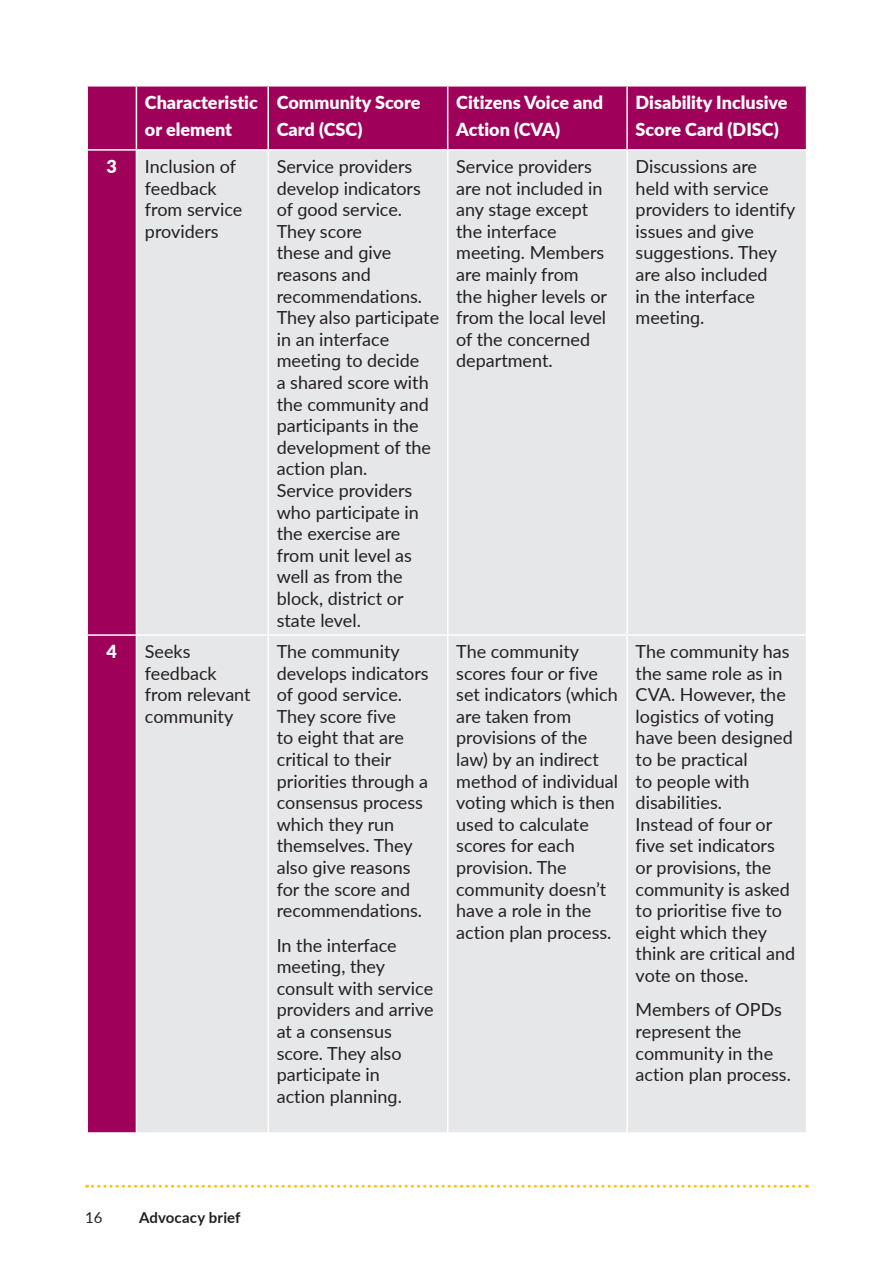
<style>
.page{position:relative;width:893px;height:1263px;background:#fff}
.page>*{position:absolute;margin:0;border:0;box-sizing:border-box;transform-origin:0 0}
.t1{font:18px/21.6px "Lato";color:#231f20}
.t2{font:900 18px/27px "Lato";color:#fff}
.t3{font:700 15px "Lato";letter-spacing:.01em;color:#231f20}
.t4{font:15px "Lato";color:#231f20}
</style>
<div class="page">
<div style="left:88px;top:87px;width:718px;height:1045px;background:#9f015a"></div>
<div style="left:137px;top:151px;width:669px;height:981px;background:#e6e7e9"></div>
<hr style="left:136px;top:87px;width:1px;height:62px;background:#fff">
<hr style="left:267px;top:87px;width:2px;height:62px;background:#fff">
<hr style="left:447px;top:87px;width:1px;height:62px;background:#fff">
<hr style="left:626px;top:87px;width:2px;height:62px;background:#fff">
<hr style="left:86px;top:149px;width:50px;height:2px;background:#fff">
<hr style="left:136px;top:149px;width:132px;height:2px;background:#fff">
<hr style="left:268px;top:149px;width:180px;height:2px;background:#fff">
<hr style="left:448px;top:149px;width:179px;height:2px;background:#fff">
<hr style="left:627px;top:149px;width:180px;height:2px;background:#fff">
<hr style="left:136px;top:151px;width:1px;height:483px;background:#fff">
<hr style="left:267px;top:151px;width:2px;height:483px;background:#fff">
<hr style="left:447px;top:151px;width:1px;height:483px;background:#fff">
<hr style="left:626px;top:151px;width:2px;height:483px;background:#fff">
<hr style="left:86px;top:634px;width:50px;height:2px;background:#fff">
<hr style="left:136px;top:634px;width:132px;height:2px;background:#fff">
<hr style="left:136px;top:636px;width:1px;height:496px;background:#fff">
<hr style="left:268px;top:634px;width:180px;height:2px;background:#fff">
<hr style="left:267px;top:636px;width:2px;height:496px;background:#fff">
<hr style="left:448px;top:634px;width:179px;height:2px;background:#fff">
<hr style="left:447px;top:636px;width:1px;height:496px;background:#fff">
<hr style="left:627px;top:634px;width:180px;height:2px;background:#fff">
<hr style="left:626px;top:636px;width:2px;height:496px;background:#fff">
<svg style="left:87px;top:1185px;width:720px;height:3px"></svg>
<p class="t2" style="left:145px;top:88px;width:114px">Characteristic or element</p>
<p class="t2" style="left:277px;top:88px;width:145px">Community Score<br>Card (CSC)</p>
<p class="t2" style="left:456px;top:88px;width:148px">Citizens Voice and<br>Action (CVA)</p>
<p class="t2" style="left:636px;top:88px;width:153px">Disability Inclusive<br>Score Card (DISC)</p>
<p class="t2" style="left:107px;top:152px;width:12px">3</p>
<p class="t1" style="left:145px;top:155px;width:99px">Inclusion of feedback from service providers</p>
<p class="t1" style="left:277px;top:155px;width:164px">Service providers develop indicators of good service.<br>They score<br>these and give reasons and recommendations.<br>They also participate in an interface meeting to decide<br>a shared score with the community and participants in the development of the action plan.</p>
<p class="t1" style="left:277px;top:479px;width:144px">Service providers who participate in the exercise are from unit level as well as from the block, district or state level.</p>
<p class="t2" style="left:107px;top:637px;width:12px">4</p>
<p class="t1" style="left:145px;top:640px;width:107px">Seeks feedback from relevant community</p>
<p class="t1" style="left:277px;top:640px;width:153px">The community develops indicators of good service.<br>They score five<br>to eight that are critical to their priorities through a consensus process which they run themselves. They also give reasons for the score and recommendations.</p>
<p class="t1" style="left:277px;top:933px;width:158px">In the interface meeting, they consult with service providers and arrive at a consensus score. They also participate in<br>action planning.</p>
<p class="t1" style="left:456px;top:155px;width:152px">Service providers are not included in any stage except the interface meeting. Members are mainly from the higher levels or from the local level of the concerned department.</p>
<p class="t1" style="left:636px;top:155px;width:161px">Discussions are held with service providers to identify issues and give suggestions. They are also included<br>in the interface meeting.</p>
<p class="t1" style="left:456px;top:640px;width:163px">The community scores four or five set indicators (which are taken from provisions of the law) by an indirect method of individual voting which is then used to calculate scores for each provision. The community doesn’t have a role in the action plan process.</p>
<p class="t1" style="left:636px;top:640px;width:159px">The community has the same role as in<br>CVA. However, the logistics of voting have been designed to be practical<br>to people with disabilities.</p>
<p class="t1" style="left:636px;top:813px;width:161px">Instead of four or five set indicators or provisions, the community is asked to prioritise five to eight which they think are critical and vote on those.</p>
<p class="t1" style="left:636px;top:998px;width:157px">Members of OPDs represent the community in the action plan process.</p>
<p class="t4" style="left:85px;top:1207px;width:19px">16</p>
<p class="t3" style="left:139px;top:1207px;width:103px">Advocacy brief</p>
</div>
